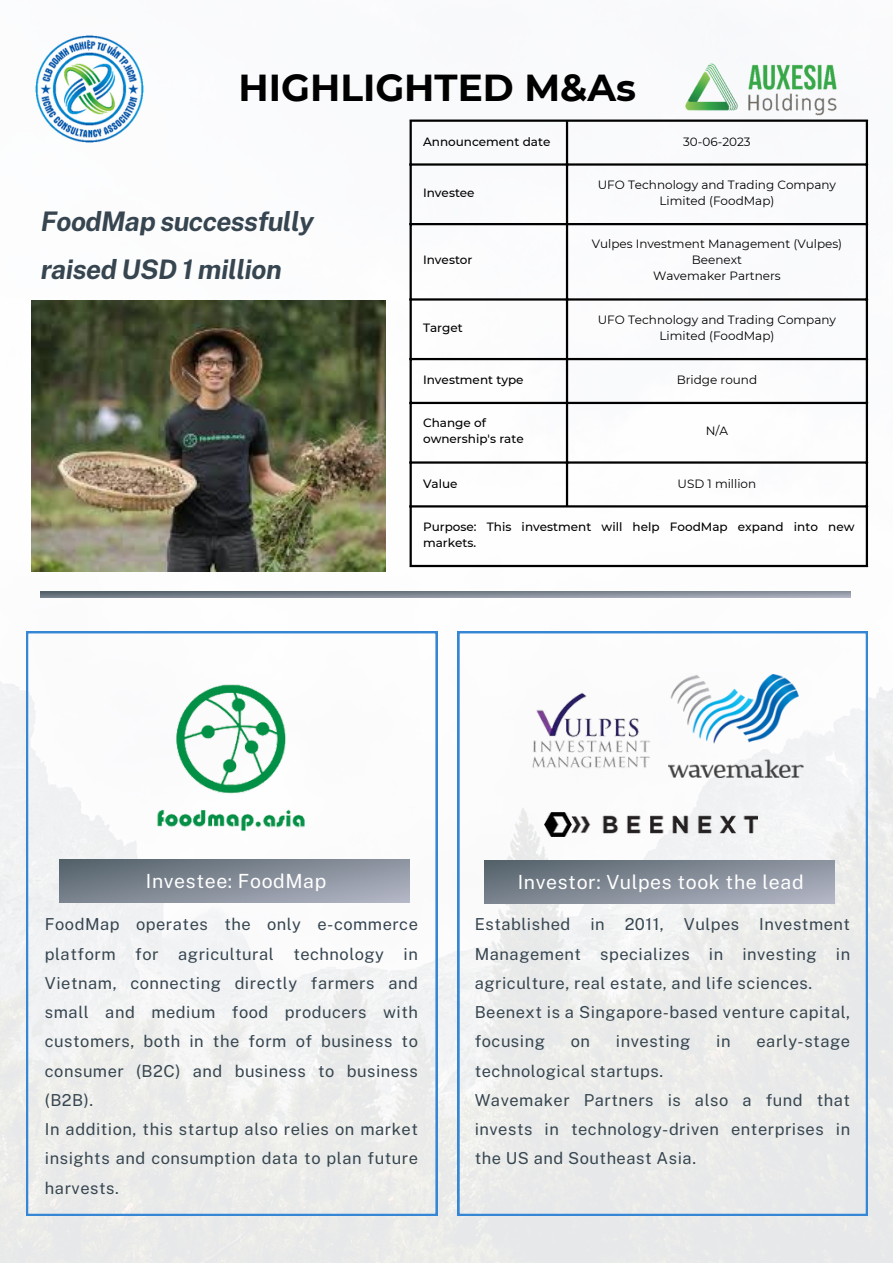
<style>
.page{position:relative;width:893px;height:1264px;background:#fff}
.page>*{position:absolute;margin:0;border:0;box-sizing:border-box;transform-origin:0 0}
.t1{font:700 37.5px "Montserrat";color:#000}
.t2{font:italic 700 27px/48.3px "Public Sans";letter-spacing:-.02em;color:#36454f}
.t3{font:19.5px "Public Sans";letter-spacing:.03em;color:#fff}
.t4{font:16.5px/29.2px "Public Sans";letter-spacing:.03em;color:#36454f;text-align:justify}
.t5{font:12px/16px "Montserrat";color:#000;text-align:center}
.t6{font:500 12px/16px "Montserrat";color:#000}
</style>
<div class="page">
<img style="left:0;top:119px;width:892px;height:1143px">
<svg style="left:457px;top:631px;width:410px;height:584px"></svg>
<svg style="left:26px;top:631px;width:411px;height:584px"></svg>
<svg style="left:41px;top:592px;width:809px;height:5px"></svg>
<svg style="left:60px;top:859px;width:349px;height:43px"></svg>
<img style="left:685px;top:63px;width:152px;height:53px">
<hr style="left:409px;top:122px;width:3px;height:443px;background:#000">
<hr style="left:566px;top:122px;width:2px;height:383px;background:#000">
<hr style="left:865px;top:122px;width:2px;height:443px;background:#000">
<hr style="left:409px;top:119px;width:458px;height:3px;background:#000">
<hr style="left:409px;top:163px;width:458px;height:3px;background:#000">
<hr style="left:409px;top:223px;width:458px;height:2px;background:#000">
<hr style="left:409px;top:298px;width:458px;height:2px;background:#000">
<hr style="left:409px;top:358px;width:458px;height:2px;background:#000">
<hr style="left:409px;top:402px;width:458px;height:2px;background:#000">
<hr style="left:409px;top:461px;width:458px;height:2px;background:#000">
<hr style="left:409px;top:505px;width:458px;height:2px;background:#000">
<hr style="left:409px;top:565px;width:458px;height:2px;background:#000">
<img style="left:24px;top:35px;width:131px;height:119px">
<svg style="left:484px;top:860px;width:350px;height:43px"></svg>
<img style="left:139px;top:659px;width:178px;height:178px">
<img style="left:31px;top:300px;width:354px;height:271px">
<img style="left:522px;top:663px;width:137px;height:137px">
<img style="left:544px;top:812px;width:213px;height:24px">
<img style="left:668px;top:674px;width:135px;height:103px">
<p class="t1" style="left:239px;top:64px;width:399px">HIGHLIGHTED M&amp;As</p>
<p class="t6" style="left:423px;top:134px;width:129px">Announcement date</p>
<p class="t5" style="left:683px;top:134px;width:69px">30-06-2023</p>
<p class="t2" style="left:41px;top:197px;width:275px">FoodMap successfully raised USD 1 million</p>
<p class="t6" style="left:423px;top:184px;width:53px">Investee</p>
<p class="t5" style="left:597px;top:176px;width:240px">UFO Technology and Trading Company<br>Limited (FoodMap)</p>
<p class="t6" style="left:423px;top:252px;width:51px">Investor</p>
<p class="t5" style="left:591px;top:236px;width:252px">Vulpes Investment Management (Vulpes)</p>
<p class="t5" style="left:691px;top:252px;width:52px">Beenext</p>
<p class="t5" style="left:653px;top:268px;width:129px">Wavemaker Partners</p>
<p class="t6" style="left:423px;top:319px;width:41px">Target</p>
<p class="t5" style="left:597px;top:311px;width:240px">UFO Technology and Trading Company<br>Limited (FoodMap)</p>
<p class="t6" style="left:423px;top:372px;width:102px">Investment type</p>
<p class="t5" style="left:676px;top:372px;width:82px">Bridge round</p>
<p class="t6" style="left:423px;top:415px;width:102px">Change of ownership's rate</p>
<p class="t5" style="left:705px;top:423px;width:24px">N/A</p>
<p class="t6" style="left:423px;top:475px;width:36px">Value</p>
<p class="t5" style="left:677px;top:475px;width:80px">USD 1 million</p>
<p class="t6" style="left:423px;top:518px;width:433px">Purpose: This investment will help FoodMap expand into new markets.</p>
<p class="t3" style="left:146px;top:869px;width:182px">Investee: FoodMap</p>
<p class="t3" style="left:517px;top:870px;width:287px">Investor: Vulpes took the lead</p>
<p class="t4" style="left:45px;top:909px;width:374px">FoodMap operates the only e-commerce platform for agricultural technology in Vietnam, connecting directly farmers and small and medium food producers with customers, both in the form of business to consumer (B2C) and business to business (B2B).</p>
<p class="t4" style="left:45px;top:1114px;width:374px">In addition, this startup also relies on market insights and consumption data to plan future harvests.</p>
<p class="t4" style="left:474px;top:909px;width:377px">Established in 2011, Vulpes Investment Management specializes in investing in agriculture, real estate, and life sciences.</p>
<p class="t4" style="left:474px;top:997px;width:377px">Beenext is a Singapore-based venture capital, focusing</p>
<p class="t4" style="left:570px;top:1026px;width:21px">on</p>
<p class="t4" style="left:616px;top:1026px;width:76px">investing</p>
<p class="t4" style="left:716px;top:1026px;width:16px">in</p>
<p class="t4" style="left:756px;top:1026px;width:95px">early-stage</p>
<p class="t4" style="left:474px;top:1055px;width:190px">technological startups.</p>
<p class="t4" style="left:474px;top:1085px;width:377px">Wavemaker Partners is also a fund that invests in technology-driven enterprises in the US and Southeast Asia.</p>
</div>
